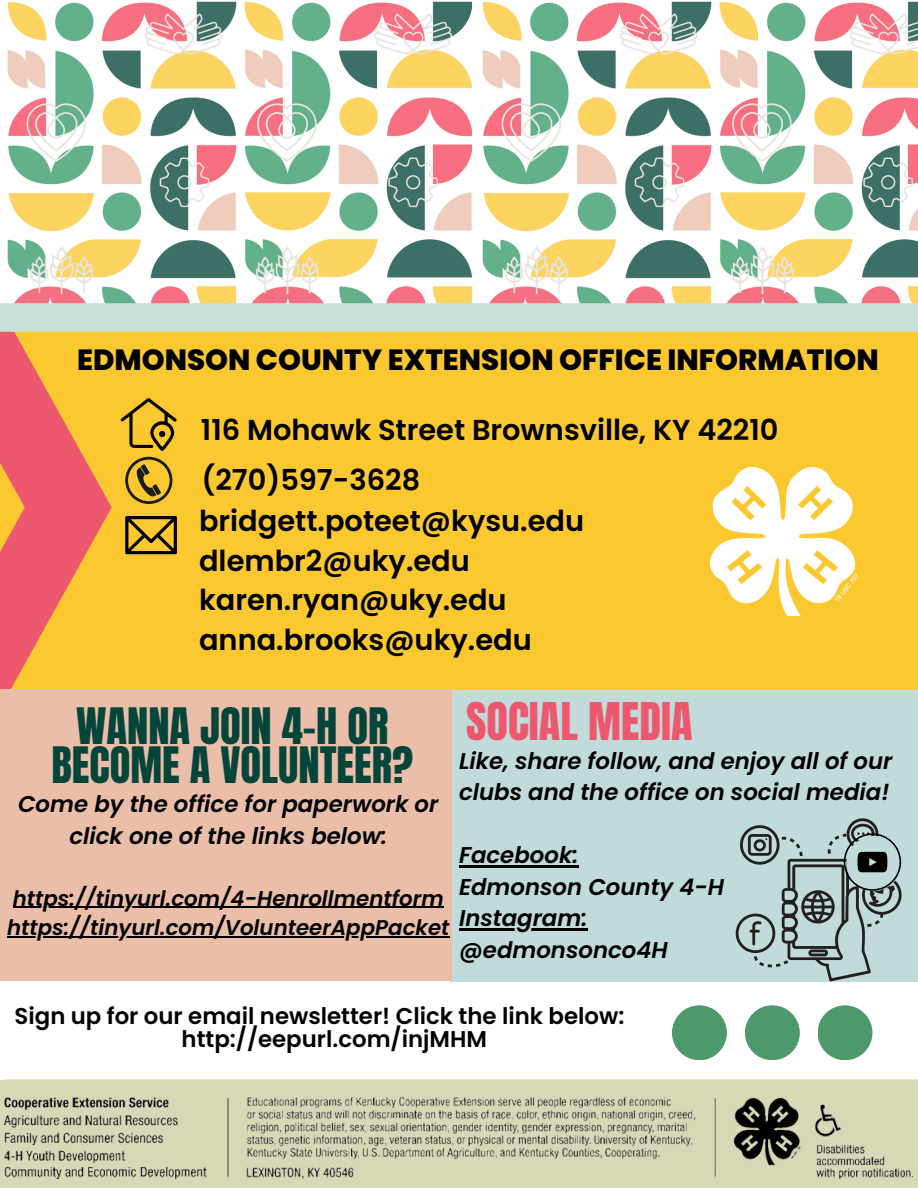
<style>
.page{position:relative;width:918px;height:1188px;background:#fff}
.page>*{position:absolute;margin:0;border:0;box-sizing:border-box;transform-origin:0 0}
.t1{font:44.25px "Anton";color:#ed586f}
.t2{font:42.75px/39.3px "Anton";color:#04453a;text-align:center}
.t3{font:800 29.25px "Poppins";color:#000}
.t4{font:600 28.8px/39.3px "Poppins";color:#000}
.t5{font:italic 600 22.8px/31.5px "Poppins";color:#000}
.t6{font:600 22.8px/22.5px "Poppins";color:#000}
.t7{font:italic 600 21.3px/29.2px "Poppins";color:#000}
</style>
<div class="page">
<img style="left:7px;top:1px;width:464px;height:302px">
<img style="left:482px;top:1px;width:436px;height:302px">
<div style="left:450px;top:691px;width:468px;height:290px;background:#c1dbda"></div>
<div style="left:745px;top:1005px;width:55px;height:55px;background:#4d996c;border-radius:50%"></div>
<div style="left:818px;top:1005px;width:55px;height:55px;background:#4d996c;border-radius:50%"></div>
<div style="left:672px;top:1005px;width:55px;height:55px;background:#4d996c;border-radius:50%"></div>
<svg style="left:736px;top:818px;width:166px;height:163px"></svg>
<div style="left:0;top:1079px;width:918px;height:109px;background:#d8d7b6"></div>
<div style="left:0;top:690px;width:451px;height:290px;background:#ebbea9"></div>
<svg style="left:0;top:303px;width:918px;height:387px;background:#f5c448"></svg>
<img style="left:5px;top:1090px;width:908px;height:88px">
<hr style="left:459px;top:865px;width:119px;height:3px;background:#000">
<hr style="left:459px;top:928px;width:128px;height:3px;background:#000">
<hr style="left:13px;top:907px;width:431px;height:1px;background:#000">
<hr style="left:7px;top:936px;width:442px;height:1px;background:#000">
<p class="t3" style="left:77px;top:340px;width:803px">EDMONSON COUNTY EXTENSION OFFICE INFORMATION</p>
<p class="t4" style="left:201px;top:410px;width:579px">116 Mohawk Street Brownsville, KY 42210</p>
<p class="t4" style="left:201px;top:460px;width:220px">(270)597-3628</p>
<p class="t4" style="left:199px;top:502px;width:387px">bridgett.poteet@kysu.edu dlembr2@uky.edu karen.ryan@uky.edu anna.brooks@uky.edu</p>
<h2 class="t2" style="left:51px;top:707px;width:363px">WANNA JOIN 4-H OR<br>BECOME A VOLUNTEER?</h2>
<p class="t5" style="left:18px;top:789px;width:422px;text-align:center">Come by the office for paperwork or click one of the links below:</p>
<p class="t7" style="left:7px;top:884px;width:444px">https://tinyurl.com/4-Henrollmentform https://tinyurl.com/VolunteerAppPacket</p>
<h1 class="t1" style="left:466px;top:690px;width:228px">SOCIAL MEDIA</h1>
<p class="t5" style="left:459px;top:745px;width:435px">Like, share follow, and enjoy all of our clubs and the office on social media!</p>
<p class="t5" style="left:459px;top:839px;width:267px">Facebook:<br>Edmonson County 4-H<br>Instagram: @edmonsonco4H</p>
<p class="t6" style="left:182px;top:1005px;width:444px;text-indent:-167px">Sign up for our email newsletter! Click the link below: http://eepurl.com/injMHM</p>
</div>
